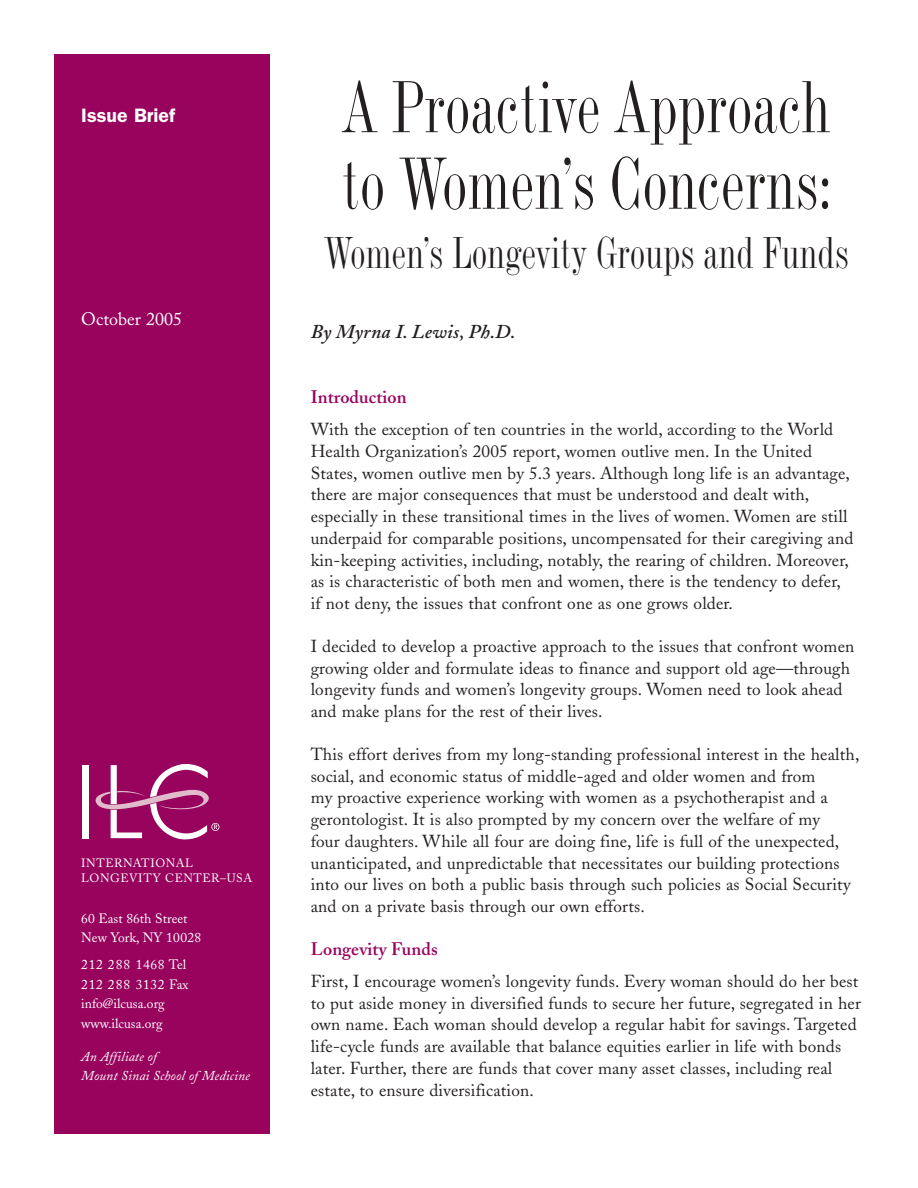
<style>
.page{position:relative;width:918px;height:1188px;background:#fff}
.page>*{position:absolute;margin:0;border:0;box-sizing:border-box;transform-origin:0 0}
.t1{font:76.5px/76.5px "Torino Modern";letter-spacing:.005em;color:#231f1f}
.t2{font:46.5px "Torino Modern";letter-spacing:.005em;color:#231f1f}
.t3{font:italic 600 19.5px "Adobe Caslon";letter-spacing:.01em;color:#231f1f}
.t4{font:600 19.5px "Franklin Gothic";color:#fff}
.t5{font:600 18px "Adobe Caslon";letter-spacing:.005em;color:#98035e}
.t6{font:18px "Adobe Caslon";color:#fff}
.t7{font:17.25px/21.8px "Adobe Caslon";letter-spacing:.01em;color:#231f1f}
.t8{font:13.5px/19.5px "Adobe Caslon";color:#fff}
.t9{font:italic 13.5px/19.5px "Adobe Caslon";letter-spacing:.01em;color:#fff}
.t10{font:12px/15px "Adobe Caslon";letter-spacing:.05em;color:#fff}
</style>
<div class="page">
<div style="left:54px;top:54px;width:216px;height:1080px;background:#98035e"></div>
<div style="left:82px;top:765px;width:7px;height:73px;background:#fff"></div>
<svg style="left:95px;top:764px;width:124px;height:75px"></svg>
<p class="t4" style="left:81px;top:109px;width:95px">Issue Brief</p>
<p class="t6" style="left:81px;top:311px;width:102px">October 2005</p>
<p class="t10" style="left:81px;top:857px;width:173px">INTERNATIONAL<br>LONGEVITY CENTER–USA</p>
<p class="t8" style="left:81px;top:910px;width:122px">60 East 86th Street<br>New York, NY 10028</p>
<p class="t8" style="left:81px;top:956px;width:109px">212 288 1468 Tel<br>212 288 3132 Fax info@ilcusa.org www.ilcusa.org</p>
<p class="t9" style="left:81px;top:1048px;width:170px">An Affiliate of<br>Mount Sinai School of Medicine</p>
<h1 class="t1" style="left:342px;top:80px;width:491px">A Proactive Approach to Women’s Concerns:</h1>
<h2 class="t2" style="left:325px;top:235px;width:526px">Women’s Longevity Groups and Funds</h2>
<p class="t3" style="left:311px;top:324px;width:206px">By Myrna I. Lewis, Ph.D.</p>
<p class="t5" style="left:311px;top:390px;width:97px">Introduction</p>
<p class="t7" style="left:311px;top:420px;width:544px">With the exception of ten countries in the world, according to the World Health Organization’s 2005 report, women outlive men. In the United States, women outlive men by 5.3 years. Although long life is an advantage, there are major consequences that must be understood and dealt with, especially in these transitional times in the lives of women. Women are still underpaid for comparable positions, uncompensated for their caregiving and kin-keeping activities, including, notably, the rearing of children. Moreover, as is characteristic of both men and women, there is the tendency to defer, if not deny, the issues that confront one as one grows older.</p>
<p class="t7" style="left:311px;top:637px;width:545px">I decided to develop a proactive approach to the issues that confront women growing older and formulate ideas to finance and support old age—through longevity funds and women’s longevity groups. Women need to look ahead and make plans for the rest of their lives.</p>
<p class="t7" style="left:311px;top:745px;width:550px">This effort derives from my long-standing professional interest in the health, social, and economic status of middle-aged and older women and from<br>my proactive experience working with women as a psychotherapist and a gerontologist. It is also prompted by my concern over the welfare of my<br>four daughters. While all four are doing fine, life is full of the unexpected, unanticipated, and unpredictable that necessitates our building protections into our lives on both a public basis through such policies as Social Security and on a private basis through our own efforts.</p>
<p class="t5" style="left:311px;top:941px;width:129px">Longevity Funds</p>
<p class="t7" style="left:311px;top:972px;width:552px">First, I encourage women’s longevity funds. Every woman should do her best to put aside money in diversified funds to secure her future, segregated in her own name. Each woman should develop a regular habit for savings. Targeted life-cycle funds are available that balance equities earlier in life with bonds later. Further, there are funds that cover many asset classes, including real estate, to ensure diversification.</p>
</div>
